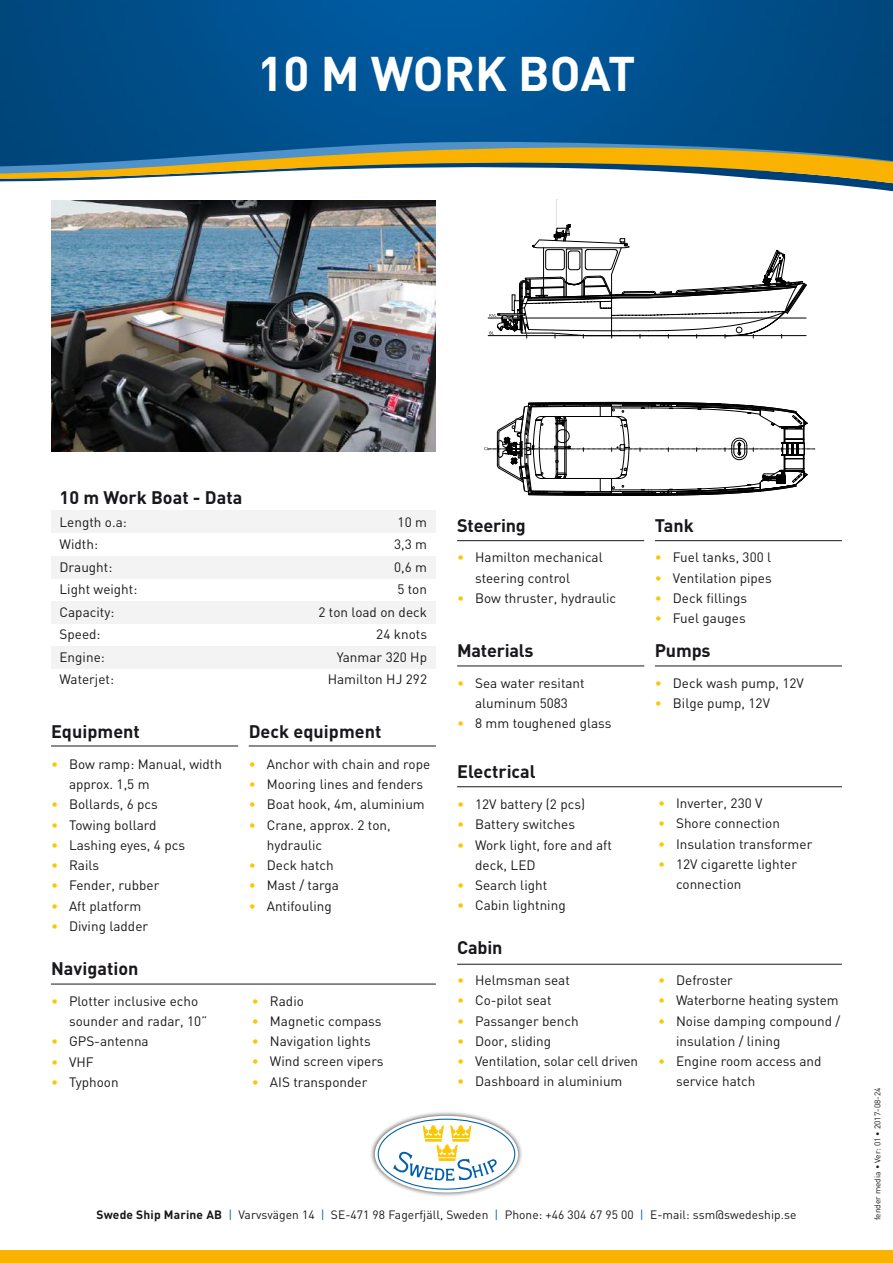
<style>
.page{position:relative;width:893px;height:1263px;background:#fff}
.page>*{position:absolute;margin:0;border:0;box-sizing:border-box;transform-origin:0 0}
.t1{font:700 48px "DIN";color:#fff}
.t2{font:700 18px "DIN";color:#1a171c}
.t3{font:13.5px/20.2px "DIN";color:#1a171c}
.t4{font:12px "DIN";letter-spacing:.005em;color:#1a171c}
.t5{font:8.25px "DIN";color:#1a171c}
.s1{color:#fdc600}
.s2{font-weight:700}
.s3{color:#0060a9}
</style>
<div class="page">
<div style="left:0;top:1250px;width:893px;height:13px;background:#f9b200"></div>
<img style="left:0;top:0;width:893px;height:140px">
<div style="left:370px;top:1111px;width:153px;height:86px;background:#1a171c;opacity:.75"></div>
<svg style="left:375px;top:1116px;width:143px;height:76px"></svg>
<svg style="left:393px;top:1124px;width:104px;height:57px"></svg>
<hr style="left:51px;top:984px;width:385px;height:1px;background:#1a171c">
<hr style="left:457px;top:786px;width:385px;height:1px;background:#1a171c">
<hr style="left:249px;top:746px;width:187px;height:1px;background:#1a171c">
<hr style="left:51px;top:746px;width:187px;height:1px;background:#1a171c">
<div style="left:51px;top:646px;width:385px;height:23px;background:#f3f3f3"></div>
<div style="left:51px;top:510px;width:385px;height:23px;background:#f3f3f3"></div>
<div style="left:51px;top:556px;width:385px;height:23px;background:#f3f3f3"></div>
<div style="left:51px;top:601px;width:385px;height:23px;background:#f3f3f3"></div>
<hr style="left:457px;top:964px;width:385px;height:1px;background:#1a171c">
<hr style="left:457px;top:665px;width:187px;height:1px;background:#1a171c">
<hr style="left:655px;top:540px;width:187px;height:1px;background:#1a171c">
<hr style="left:457px;top:540px;width:187px;height:1px;background:#1a171c">
<hr style="left:655px;top:665px;width:187px;height:1px;background:#1a171c">
<img style="left:51px;top:202px;width:385px;height:250px">
<hr style="left:557px;top:200px;width:1px;height:31px;background:#010000">
<svg style="left:0;top:140px;width:893px;height:62px"></svg>
<svg style="left:484px;top:224px;width:331px;height:272px"></svg>
<h1 class="t1" style="left:257px;top:42px;width:379px">10 M WORK BOAT</h1>
<h2 class="t2" style="left:60px;top:486px;width:184px">10 m Work Boat - Data</h2>
<p class="t3" style="left:60px;top:511px;width:69px">Length o.a:</p>
<p class="t3" style="left:398px;top:511px;width:31px">10 m</p>
<p class="t3" style="left:60px;top:534px;width:40px">Width:</p>
<p class="t3" style="left:394px;top:534px;width:34px">3,3 m</p>
<p class="t3" style="left:60px;top:556px;width:54px">Draught:</p>
<p class="t3" style="left:394px;top:556px;width:34px">0,6 m</p>
<p class="t3" style="left:60px;top:579px;width:79px">Light weight:</p>
<p class="t3" style="left:397px;top:579px;width:31px">5 ton</p>
<p class="t3" style="left:60px;top:601px;width:56px">Capacity:</p>
<p class="t3" style="left:318px;top:601px;width:110px">2 ton load on deck</p>
<p class="t3" style="left:60px;top:624px;width:43px">Speed:</p>
<p class="t3" style="left:376px;top:624px;width:52px">24 knots</p>
<p class="t3" style="left:60px;top:646px;width:47px">Engine:</p>
<p class="t3" style="left:337px;top:646px;width:92px">Yanmar 320 Hp</p>
<p class="t3" style="left:60px;top:669px;width:56px">Waterjet:</p>
<p class="t3" style="left:328px;top:669px;width:101px">Hamilton HJ 292</p>
<h2 class="t2" style="left:51px;top:720px;width:90px">Equipment</h2>
<p class="t3" style="left:69px;top:753px;width:155px;text-indent:-18px"><span class="s1">•</span> Bow ramp: Manual, width approx. 1,5 m</p>
<p class="t3" style="left:51px;top:794px;width:108px"><span class="s1">•</span> Bollards, 6 pcs</p>
<p class="t3" style="left:51px;top:814px;width:107px"><span class="s1">•</span> Towing bollard</p>
<p class="t3" style="left:51px;top:834px;width:136px"><span class="s1">•</span> Lashing eyes, 4 pcs</p>
<p class="t3" style="left:51px;top:855px;width:50px"><span class="s1">•</span> Rails</p>
<p class="t3" style="left:51px;top:875px;width:110px"><span class="s1">•</span> Fender, rubber</p>
<p class="t3" style="left:51px;top:895px;width:92px"><span class="s1">•</span> Aft platform</p>
<p class="t3" style="left:51px;top:915px;width:99px"><span class="s1">•</span> Diving ladder</p>
<h2 class="t2" style="left:51px;top:957px;width:89px">Navigation</h2>
<p class="t3" style="left:69px;top:990px;width:140px;text-indent:-18px"><span class="s1">•</span> Plotter inclusive echo sounder and radar, 10”</p>
<p class="t3" style="left:51px;top:1031px;width:99px"><span class="s1">•</span> GPS-antenna</p>
<p class="t3" style="left:51px;top:1051px;width:44px"><span class="s1">•</span> VHF</p>
<p class="t3" style="left:51px;top:1071px;width:69px"><span class="s1">•</span> Typhoon</p>
<h2 class="t2" style="left:249px;top:720px;width:134px">Deck equipment</h2>
<p class="t3" style="left:249px;top:753px;width:183px"><span class="s1">•</span> Anchor with chain and rope</p>
<p class="t3" style="left:249px;top:774px;width:176px"><span class="s1">•</span> Mooring lines and fenders</p>
<p class="t3" style="left:249px;top:794px;width:178px"><span class="s1">•</span> Boat hook, 4m, aluminium</p>
<p class="t3" style="left:267px;top:814px;width:125px;text-indent:-18px"><span class="s1">•</span> Crane, approx. 2 ton, hydraulic</p>
<p class="t3" style="left:249px;top:855px;width:86px"><span class="s1">•</span> Deck hatch</p>
<p class="t3" style="left:249px;top:875px;width:92px"><span class="s1">•</span> Mast / targa</p>
<p class="t3" style="left:249px;top:895px;width:85px"><span class="s1">•</span> Antifouling</p>
<p class="t3" style="left:252px;top:990px;width:53px"><span class="s1">•</span> Radio</p>
<p class="t3" style="left:252px;top:1010px;width:131px"><span class="s1">•</span> Magnetic compass</p>
<p class="t3" style="left:252px;top:1031px;width:120px"><span class="s1">•</span> Navigation lights</p>
<p class="t3" style="left:252px;top:1051px;width:133px"><span class="s1">•</span> Wind screen vipers</p>
<p class="t3" style="left:252px;top:1071px;width:117px"><span class="s1">•</span> AIS transponder</p>
<h2 class="t2" style="left:457px;top:513px;width:70px">Steering</h2>
<p class="t3" style="left:475px;top:547px;width:129px;text-indent:-18px"><span class="s1">•</span> Hamilton mechanical steering control</p>
<p class="t3" style="left:457px;top:588px;width:161px"><span class="s1">•</span> Bow thruster, hydraulic</p>
<h2 class="t2" style="left:457px;top:639px;width:78px">Materials</h2>
<p class="t3" style="left:457px;top:672px;width:129px;text-align:center"><span class="s1">•</span> Sea water resitant aluminum 5083</p>
<p class="t3" style="left:457px;top:713px;width:156px"><span class="s1">•</span> 8 mm toughened glass</p>
<h2 class="t2" style="left:457px;top:760px;width:80px">Electrical</h2>
<p class="t3" style="left:457px;top:794px;width:129px"><span class="s1">•</span> 12V battery (2 pcs)</p>
<p class="t3" style="left:457px;top:814px;width:119px"><span class="s1">•</span> Battery switches</p>
<p class="t3" style="left:475px;top:834px;width:138px;text-indent:-18px"><span class="s1">•</span> Work light, fore and aft deck, LED</p>
<p class="t3" style="left:457px;top:875px;width:92px"><span class="s1">•</span> Search light</p>
<p class="t3" style="left:457px;top:895px;width:110px"><span class="s1">•</span> Cabin lightning</p>
<h2 class="t2" style="left:457px;top:936px;width:47px">Cabin</h2>
<p class="t3" style="left:457px;top:970px;width:114px"><span class="s1">•</span> Helmsman seat</p>
<p class="t3" style="left:457px;top:990px;width:96px"><span class="s1">•</span> Co-pilot seat</p>
<p class="t3" style="left:457px;top:1010px;width:123px"><span class="s1">•</span> Passanger bench</p>
<p class="t3" style="left:457px;top:1031px;width:96px"><span class="s1">•</span> Door, sliding</p>
<p class="t3" style="left:457px;top:1051px;width:183px"><span class="s1">•</span> Ventilation, solar cell driven</p>
<p class="t3" style="left:457px;top:1071px;width:167px"><span class="s1">•</span> Dashboard in aluminium</p>
<h2 class="t2" style="left:655px;top:513px;width:41px">Tank</h2>
<p class="t3" style="left:655px;top:547px;width:118px"><span class="s1">•</span> Fuel tanks, 300 l</p>
<p class="t3" style="left:655px;top:567px;width:118px"><span class="s1">•</span> Ventilation pipes</p>
<p class="t3" style="left:655px;top:588px;width:94px"><span class="s1">•</span> Deck fillings</p>
<p class="t3" style="left:655px;top:608px;width:93px"><span class="s1">•</span> Fuel gauges</p>
<h2 class="t2" style="left:655px;top:639px;width:57px">Pumps</h2>
<p class="t3" style="left:655px;top:672px;width:151px"><span class="s1">•</span> Deck wash pump, 12V</p>
<p class="t3" style="left:655px;top:693px;width:117px"><span class="s1">•</span> Bilge pump, 12V</p>
<p class="t3" style="left:658px;top:793px;width:106px"><span class="s1">•</span> Inverter, 230 V</p>
<p class="t3" style="left:658px;top:813px;width:123px"><span class="s1">•</span> Shore connection</p>
<p class="t3" style="left:658px;top:833px;width:156px"><span class="s1">•</span> Insulation transformer</p>
<p class="t3" style="left:676px;top:854px;width:123px;text-indent:-18px"><span class="s1">•</span> 12V cigarette lighter connection</p>
<p class="t3" style="left:658px;top:970px;width:76px"><span class="s1">•</span> Defroster</p>
<p class="t3" style="left:658px;top:990px;width:182px"><span class="s1">•</span> Waterborne heating system</p>
<p class="t3" style="left:676px;top:1010px;width:166px;text-indent:-18px"><span class="s1">•</span> Noise damping compound / insulation / lining</p>
<p class="t3" style="left:676px;top:1051px;width:147px;text-indent:-18px"><span class="s1">•</span> Engine room access and service hatch</p>
<p class="t4" style="left:96px;top:1207px;width:702px"><span class="s2">Swede Ship Marine AB</span> <span class="s3">|</span> Varvsvägen 14 <span class="s3">|</span> SE-471 98 Fagerfjäll, Sweden <span class="s3">|</span> Phone: +46 304 67 95 00 <span class="s3">|</span> E-mail: ssm@swedeship.se</p>
<p class="t5" style="left:872px;top:1220px;width:134px;rotate:-90deg">fender media • Ver: 01 • 2017-08-24</p>
</div>
